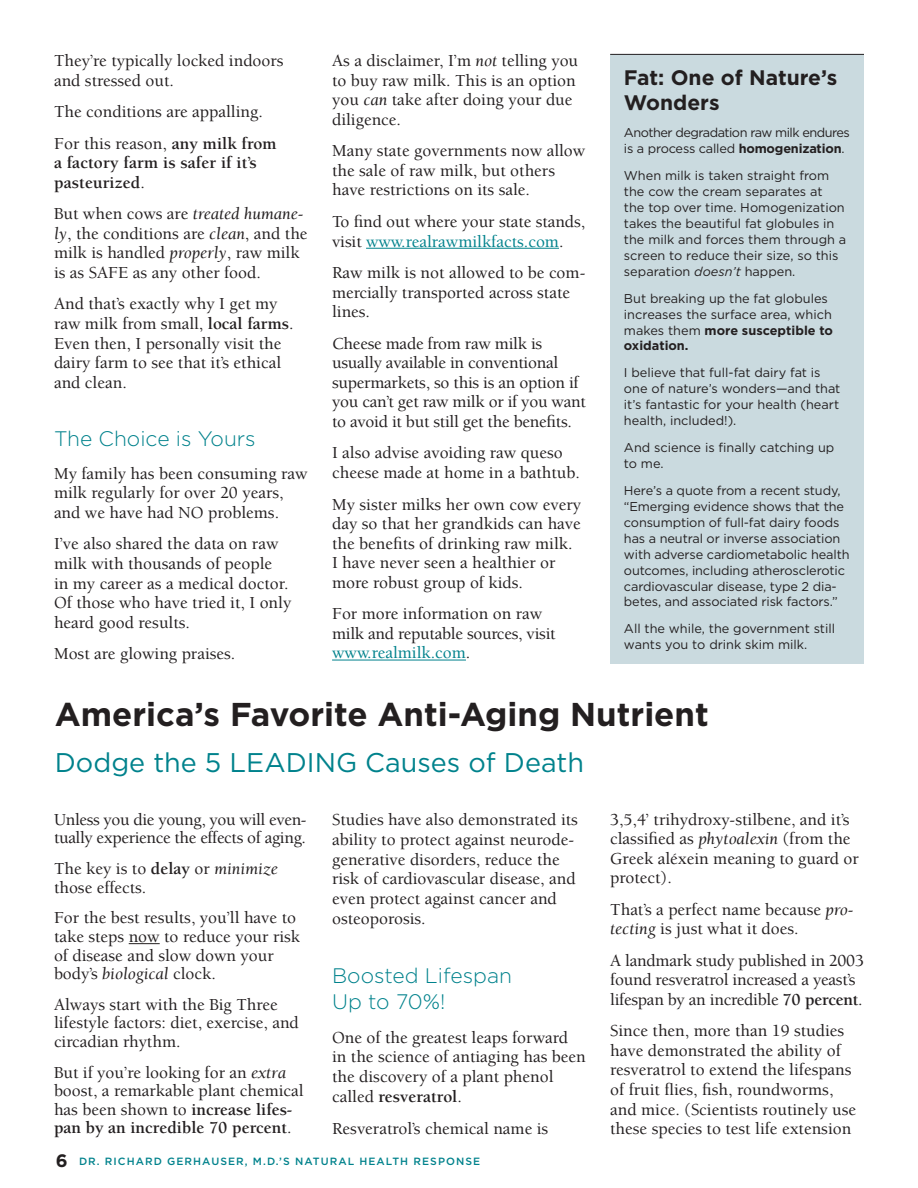
<style>
.page{position:relative;width:918px;height:1188px;background:#fff}
.page>*{position:absolute;margin:0;border:0;box-sizing:border-box;transform-origin:0 0}
.t1{font:700 33px "Gotham";color:#231f20}
.t2{font:27px "Gotham";color:#00828c}
.t3{font:300 21px/26.4px "Gotham";color:#00828c}
.t4{font:700 21px/25.8px "Gotham";color:#231f20}
.t5{font:500 17.25px/19.5px "Berkeley Std";color:#231f20}
.t6{font:500 17.25px/18.6px "Berkeley Std";letter-spacing:-.02em;color:#231f20}
.t7{font:700 17.25px/19.5px "Berkeley Std";letter-spacing:.005em;color:#231f20}
.t8{font:12.75px/15.9px "Gotham";letter-spacing:-.01em;color:#231f20}
.t9{font:12.75px/15.9px "Gotham";letter-spacing:-.04em;color:#231f20}
.t10{font:500 10.5px "Gotham";letter-spacing:.1em;color:#00828c}
.s1{font-weight:700}
.s2{font-weight:500}
.s3{font-weight:400;font-style:italic}
.s4{color:#00828c}
.s5{font-style:italic}
.s6{font-weight:700;font-size:18px;color:#231f20}
</style>
<div class="page">
<hr style="left:129px;top:943px;width:31px;height:1px;background:#231f20">
<hr style="left:366px;top:248px;width:193px;height:1px;background:#00828c">
<hr style="left:332px;top:660px;width:134px;height:1px;background:#00828c">
<div style="left:610px;top:54px;width:254px;height:609px;background:#cadadf"></div>
<hr style="left:610px;top:54px;width:254px;height:1px;background:#231f20">
<p class="t5" style="left:54px;top:51px;width:231px">They’re typically locked indoors and stressed out.</p>
<p class="t5" style="left:54px;top:96px;width:224px;line-height:31.5px">The conditions are appalling.<br>For this reason, <span class="s1">any milk from</span></p>
<p class="t7" style="left:54px;top:153px;width:204px">a factory farm is safer if it’s pasteurized<span class="s2">.</span></p>
<p class="t5" style="left:54px;top:205px;width:255px">But when cows are <span class="s3">treated humane&shy;ly</span>, the conditions are <span class="s3">clean</span>, and the milk is handled <span class="s3">properly</span>, raw milk is as SAFE as any other food.</p>
<p class="t5" style="left:54px;top:295px;width:241px">And that’s exactly why I get my raw milk from small, <span class="s1">local farms</span>.<br>Even then, I personally visit the dairy farm to see that it’s ethical and clean.</p>
<p class="t3" style="left:54px;top:425px;width:203px">The Choice is Yours</p>
<p class="t5" style="left:54px;top:464px;width:255px">My family has been consuming raw milk regularly for over 20 years, and we have had NO problems.</p>
<p class="t5" style="left:54px;top:535px;width:239px">I’ve also shared the data on raw milk with thousands of people<br>in my career as a medical doctor.<br>Of those who have tried it, I only heard good results.</p>
<p class="t5" style="left:54px;top:644px;width:183px">Most are glowing praises.</p>
<p class="t5" style="left:332px;top:51px;width:248px">As a disclaimer, I’m <span class="s3">not</span> telling you to buy raw milk. This is an option you <span class="s3">can</span> take after doing your due diligence.</p>
<p class="t5" style="left:332px;top:142px;width:255px">Many state governments now allow the sale of raw milk, but others have restrictions on its sale.</p>
<p class="t5" style="left:332px;top:212px;width:255px">To find out where your state stands, visit <span class="s4">www.realrawmilkfacts.com</span>.</p>
<p class="t5" style="left:332px;top:263px;width:255px">Raw milk is not allowed to be com&shy;mercially transported across state lines.</p>
<p class="t5" style="left:332px;top:334px;width:255px">Cheese made from raw milk is usually available in conventional supermarkets, so this is an option if you can’t get raw milk or if you want to avoid it but still get the benefits.</p>
<p class="t5" style="left:332px;top:444px;width:249px">I also advise avoiding raw queso cheese made at home in a bathtub.</p>
<p class="t5" style="left:332px;top:495px;width:251px">My sister milks her own cow every day so that her grandkids can have the benefits of drinking raw milk.<br>I have never seen a healthier or more robust group of kids.</p>
<p class="t5" style="left:332px;top:604px;width:225px">For more information on raw milk and reputable sources, visit <span class="s4">www.realmilk.com</span>.</p>
<p class="t4" style="left:624px;top:64px;width:215px">Fat: One of Nature’s<br>Wonders</p>
<p class="t9" style="left:624px;top:125px;width:227px">Another degradation raw milk endures is a process called <span class="s1">homogenization</span>.</p>
<p class="t8" style="left:624px;top:168px;width:224px">When milk is taken straight from the cow the cream separates at the top over time. Homogenization takes the beautiful fat globules in the milk and forces them through a screen to reduce their size, so this separation <span class="s5">doesn’t</span> happen.</p>
<p class="t8" style="left:624px;top:290px;width:211px">But breaking up the fat globules increases the surface area, which makes them <span class="s1">more susceptible to oxidation.</span></p>
<p class="t8" style="left:624px;top:365px;width:218px">I believe that full-fat dairy fat is one of nature’s wonders—and that it’s fantastic for your health (heart health, included!).</p>
<p class="t8" style="left:624px;top:439px;width:212px">And science is finally catching up to me.</p>
<p class="t8" style="left:624px;top:482px;width:227px">Here’s a quote from a recent study, “Emerging evidence shows that the consumption of full-fat dairy foods has a neutral or inverse association with adverse cardiometabolic health outcomes, including atherosclerotic cardiovascular disease, type 2 dia&shy;betes, and associated risk factors.”</p>
<p class="t8" style="left:624px;top:621px;width:213px">All the while, the government still wants you to drink skim milk.</p>
<h1 class="t1" style="left:55px;top:693px;width:655px">America’s Favorite Anti-Aging Nutrient</h1>
<h2 class="t2" style="left:55px;top:745px;width:531px">Dodge the 5 LEADING Causes of Death</h2>
<p class="t6" style="left:54px;top:810px;width:254px">Unless you die young, you will even&shy;tually experience the effects of aging.</p>
<p class="t5" style="left:54px;top:860px;width:225px;line-height:18.6px">The key is to <span class="s1">delay</span> or <span class="s3">minimize </span>those effects.</p>
<p class="t5" style="left:54px;top:909px;width:248px;line-height:18.6px">For the best results, you’ll have to take steps now to reduce your risk of disease and slow down your body’s <span class="s3">biological</span> clock.</p>
<p class="t5" style="left:54px;top:995px;width:246px;line-height:18.6px">Always start with the Big Three lifestyle factors: diet, exercise, and circadian rhythm.</p>
<p class="t5" style="left:54px;top:1063px;width:251px;line-height:18.6px">But if you’re looking for an <span class="s3">extra </span>boost, a remarkable plant chemical has been shown to <span class="s1">increase lifes&shy;pan by an incredible 70 percent</span>.</p>
<p class="t5" style="left:332px;top:810px;width:247px">Studies have also demonstrated its ability to protect against neurode&shy;generative disorders, reduce the risk of cardiovascular disease, and even protect against cancer and osteoporosis.</p>
<p class="t3" style="left:332px;top:962px;width:181px">Boosted Lifespan<br>Up to 70%!</p>
<p class="t5" style="left:332px;top:1028px;width:255px">One of the greatest leaps forward in the science of antiaging has been the discovery of a plant phenol called <span class="s1">resveratrol</span>.</p>
<p class="t5" style="left:332px;top:1119px;width:218px">Resveratrol’s chemical name is</p>
<p class="t10" style="left:56px;top:1154px;width:426px"><span class="s6">6</span> DR. RICHARD GERHAUSER, M.D.’S NATURAL HEALTH RESPONSE</p>
<p class="t5" style="left:610px;top:810px;width:250px">3,5,4’ trihydroxy-stilbene, and it’s classified as <span class="s3">phytoalexin</span> (from the<br>Greek aléxein meaning to guard or protect).</p>
<p class="t5" style="left:610px;top:900px;width:245px">That’s a perfect name because <span class="s3">pro&shy;tecting</span> is just what it does.</p>
<p class="t5" style="left:610px;top:951px;width:255px">A landmark study published in 2003 found resveratrol increased a yeast’s lifespan by an incredible <span class="s1">70 percent</span>.</p>
<p class="t5" style="left:610px;top:1022px;width:247px">Since then, more than 19 studies have demonstrated the ability of resveratrol to extend the lifespans of fruit flies, fish, roundworms, and mice. (Scientists routinely use these species to test life extension</p>
</div>
